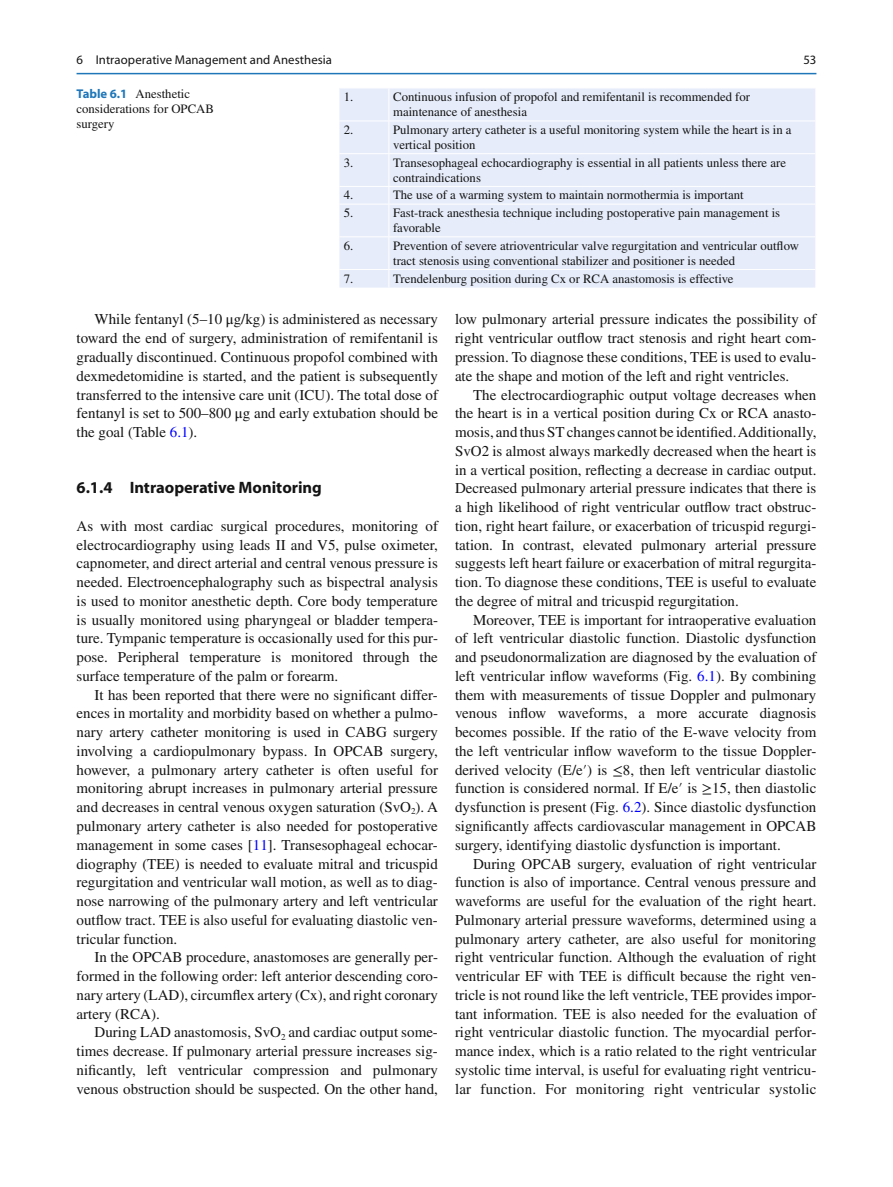
<style>
.page{position:relative;width:893px;height:1187px;background:#fff}
.page>*{position:absolute;margin:0;border:0;box-sizing:border-box;transform-origin:0 0}
.t1{font:700 16.5px "Cbffwn Jcmkbg Mcltvt Myriad";color:#131413}
.t2{font:15px/18.8px "Ccxpxf Xnhymj Mxctlj Times";color:#131413;text-align:justify}
.t3{font:12.75px/15px "Ccxpxf Xnhymj Mxctlj Times";color:#131413}
.t4{font:12.75px "Ybkctn Plnyyr Ldjwtl Myriad";letter-spacing:.005em;color:#131413}
.s1{font-family:"Cbffwn Jcmkbg Mcltvt Myriad";font-weight:700;color:#1f77b9}
.s2{font-family:"Hbrhln Qcwpmn Ytgbhp STIX General"}
.s3{color:#00f}
</style>
<div class="page">
<div style="left:339px;top:89px;width:476px;height:198px;background:#e6ecfa"></div>
<hr style="left:389px;top:88px;width:1px;height:33px;background:#fff">
<hr style="left:339px;top:121px;width:476px;height:1px;background:#fff">
<hr style="left:389px;top:121px;width:1px;height:32px;background:#fff">
<hr style="left:339px;top:153px;width:476px;height:1px;background:#fff">
<hr style="left:389px;top:154px;width:1px;height:32px;background:#fff">
<hr style="left:339px;top:186px;width:476px;height:1px;background:#fff">
<svg style="left:389px;top:187px;width:1px;height:17px"></svg>
<hr style="left:339px;top:204px;width:476px;height:1px;background:#fff">
<hr style="left:389px;top:204px;width:1px;height:32px;background:#fff">
<hr style="left:339px;top:236px;width:476px;height:1px;background:#fff">
<hr style="left:389px;top:237px;width:1px;height:32px;background:#fff">
<hr style="left:389px;top:269px;width:426px;height:1px;background:#fff">
<hr style="left:339px;top:269px;width:50px;height:1px;background:#fff">
<svg style="left:389px;top:270px;width:1px;height:17px"></svg>
<hr style="left:77px;top:73px;width:739px;height:1px;background:#1f77b9">
<p class="t4" style="left:77px;top:55px;width:257px">6 Intraoperative Management and Anesthesia</p>
<p class="t3" style="left:77px;top:87px;width:139px"><span class="s1">Table 6.1</span> Anesthetic considerations for OPCAB surgery</p>
<p class="t4" style="left:804px;top:55px;width:14px">53</p>
<p class="t3" style="left:344px;top:91px;width:11px">1.</p>
<p class="t3" style="left:393px;top:91px;width:358px">Continuous infusion of propofol and remifentanil is recommended for maintenance of anesthesia</p>
<p class="t3" style="left:344px;top:123px;width:11px">2.</p>
<p class="t3" style="left:393px;top:123px;width:400px">Pulmonary artery catheter is a useful monitoring system while the heart is in a vertical position</p>
<p class="t3" style="left:344px;top:156px;width:11px">3.</p>
<p class="t3" style="left:393px;top:156px;width:394px">Transesophageal echocardiography is essential in all patients unless there are contraindications</p>
<p class="t3" style="left:344px;top:189px;width:11px">4.</p>
<p class="t3" style="left:393px;top:189px;width:352px">The use of a warming system to maintain normothermia is important</p>
<p class="t3" style="left:344px;top:206px;width:11px">5.</p>
<p class="t3" style="left:393px;top:206px;width:389px">Fast-track anesthesia technique including postoperative pain management is favorable</p>
<p class="t3" style="left:344px;top:239px;width:11px">6.</p>
<p class="t3" style="left:393px;top:239px;width:407px">Prevention of severe atrioventricular valve regurgitation and ventricular outflow tract stenosis using conventional stabilizer and positioner is needed</p>
<p class="t3" style="left:344px;top:272px;width:11px">7.</p>
<p class="t3" style="left:393px;top:272px;width:342px">Trendelenburg position during Cx or RCA anastomosis is effective</p>
<p class="t2" style="left:77px;top:311px;width:363px;text-indent:18px">While fentanyl (5–10 <span class="s2">μ</span>g/kg) is administered as necessary toward the end of surgery, administration of remifentanil is gradually discontinued. Continuous propofol combined with dexmedetomidine is started, and the patient is subsequently transferred to the intensive care unit (ICU). The total dose of fentanyl is set to 500–800 <span class="s2">μ</span>g and early extubation should be the goal (Table <span class="s3">6.1</span> ).</p>
<p class="t1" style="left:77px;top:481px;width:247px">6.1.4 Intraoperative Monitoring</p>
<p class="t2" style="left:77px;top:518px;width:363px">As with most cardiac surgical procedures, monitoring of electrocardiography using leads II and V5, pulse oximeter, capnometer, and direct arterial and central venous pressure is needed. Electroencephalography such as bispectral analysis is used to monitor anesthetic depth. Core body temperature is usually monitored using pharyngeal or bladder tempera&shy;ture. Tympanic temperature is occasionally used for this pur&shy;pose. Peripheral temperature is monitored through the surface temperature of the palm or forearm.</p>
<p class="t2" style="left:77px;top:686px;width:363px;text-indent:18px">It has been reported that there were no significant differ&shy;ences in mortality and morbidity based on whether a pulmo&shy;nary artery catheter monitoring is used in CABG surgery involving a cardiopulmonary bypass. In OPCAB surgery, however, a pulmonary artery catheter is often useful for monitoring abrupt increases in pulmonary arterial pressure and decreases in central venous oxygen saturation (SvO <sub>2</sub> ). A pulmonary artery catheter is also needed for postoperative management in some cases [ <span class="s3">11</span> ]. Transesophageal echocar&shy;diography (TEE) is needed to evaluate mitral and tricuspid regurgitation and ventricular wall motion, as well as to diag&shy;nose narrowing of the pulmonary artery and left ventricular outflow tract. TEE is also useful for evaluating diastolic ven&shy;tricular function.</p>
<p class="t2" style="left:77px;top:949px;width:363px;text-indent:18px">In the OPCAB procedure, anastomoses are generally per&shy;formed in the following order: left anterior descending coro&shy;nary artery (LAD), circumflex artery (Cx), and right coronary artery (RCA).</p>
<p class="t2" style="left:77px;top:1024px;width:363px;text-indent:18px">During LAD anastomosis, SvO <sub>2</sub> and cardiac output some&shy;times decrease. If pulmonary arterial pressure increases sig&shy;nificantly, left ventricular compression and pulmonary venous obstruction should be suspected. On the other hand,</p>
<p class="t2" style="left:455px;top:311px;width:363px">low pulmonary arterial pressure indicates the possibility of right ventricular outflow tract stenosis and right heart com&shy;pression. To diagnose these conditions, TEE is used to evalu&shy;ate the shape and motion of the left and right ventricles.</p>
<p class="t2" style="left:455px;top:386px;width:363px;text-indent:18px">The electrocardiographic output voltage decreases when the heart is in a vertical position during Cx or RCA anasto&shy;mosis, and thus ST changes cannot be identified. Additionally, SvO2 is almost always markedly decreased when the heart is in a vertical position, reflecting a decrease in cardiac output.<br>Decreased pulmonary arterial pressure indicates that there is a high likelihood of right ventricular outflow tract obstruc&shy;tion, right heart failure, or exacerbation of tricuspid regurgi&shy;tation. In contrast, elevated pulmonary arterial pressure suggests left heart failure or exacerbation of mitral regurgita&shy;tion. To diagnose these conditions, TEE is useful to evaluate the degree of mitral and tricuspid regurgitation.</p>
<p class="t2" style="left:455px;top:611px;width:363px;text-indent:18px">Moreover, TEE is important for intraoperative evaluation of left ventricular diastolic function. Diastolic dysfunction and pseudonormalization are diagnosed by the evaluation of left ventricular inflow waveforms (Fig. <span class="s3">6.1</span> ). By combining them with measurements of tissue Doppler and pulmonary venous inflow waveforms, a more accurate diagnosis becomes possible. If the ratio of the E-wave velocity from the left ventricular inflow waveform to the tissue Doppler&shy;derived velocity (E/e<span class="s2">′</span>) is <span class="s2">≤</span>8, then left ventricular diastolic function is considered normal. If E/e<span class="s2">′</span> is <span class="s2">≥</span>15, then diastolic dysfunction is present (Fig. <span class="s3">6.2</span> ). Since diastolic dysfunction significantly affects cardiovascular management in OPCAB surgery, identifying diastolic dysfunction is important.</p>
<p class="t2" style="left:455px;top:855px;width:363px;text-indent:18px">During OPCAB surgery, evaluation of right ventricular function is also of importance. Central venous pressure and waveforms are useful for the evaluation of the right heart.<br>Pulmonary arterial pressure waveforms, determined using a pulmonary artery catheter, are also useful for monitoring right ventricular function. Although the evaluation of right ventricular EF with TEE is difficult because the right ven&shy;tricle is not round like the left ventricle, TEE provides impor&shy;tant information. TEE is also needed for the evaluation of right ventricular diastolic function. The myocardial perfor&shy;mance index, which is a ratio related to the right ventricular systolic time interval, is useful for evaluating right ventricu&shy;lar function. For monitoring right ventricular systolic</p>
</div>
